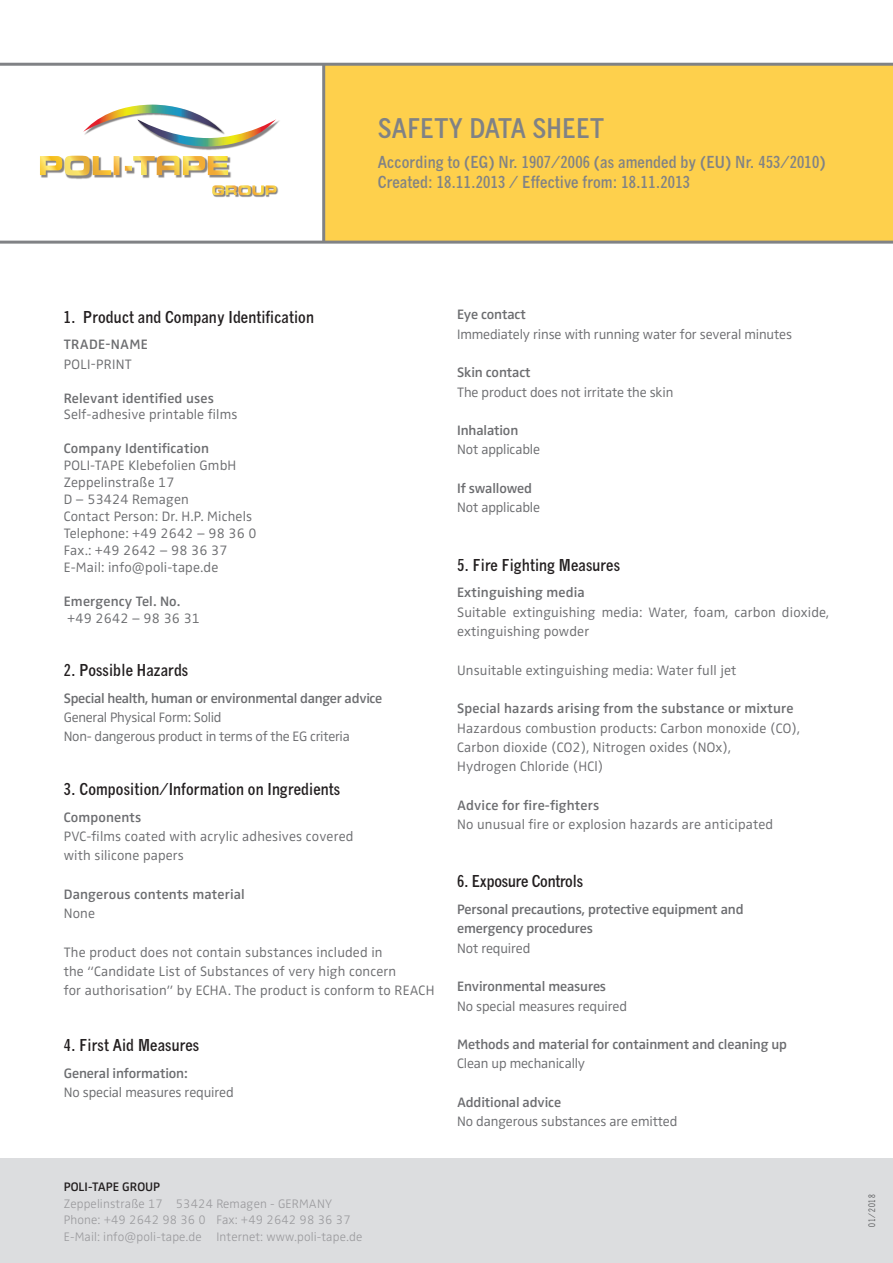
<style>
.page{position:relative;width:893px;height:1263px;background:#fff}
.page>*{position:absolute;margin:0;border:0;box-sizing:border-box;transform-origin:0 0}
.t1{font:700 condensed 27px "News Gothic MT Pro";letter-spacing:.01em;color:#808285}
.t2{font:700 condensed 16.5px/19.5px "News Gothic MT Pro";letter-spacing:.01em;color:#808285}
.t3{font:700 condensed 16.35px "News Gothic MT Pro";letter-spacing:.01em;color:#231f20}
.t4{font:700 condensed 16.35px "News Gothic MT Pro";letter-spacing:-.01em;color:#231f20}
.t5{font:300 14.1px/17px "Zwo Pro";letter-spacing:.01em;color:#6c6d70}
.t6{font:600 14.1px/19.4px "Zwo Pro";letter-spacing:-.01em;color:#6c6d70}
.t7{font:300 14.1px "Zwo Pro";letter-spacing:-.01em;color:#6c6d70}
.t8{font:600 14.1px "Zwo Pro";letter-spacing:.01em;color:#6c6d70}
.t9{font:300 14.1px/19.4px "Zwo Pro";letter-spacing:-.02em;color:#6c6d70}
.t10{font:600 14.1px "Zwo Pro";letter-spacing:.02em;color:#6c6d70}
.t11{font:300 12.75px/16.5px "Zwo Pro";letter-spacing:.01em;color:#9b9b9e}
.t12{font:600 12.75px "Zwo Pro";color:#231f20}
.t13{font:condensed 9px "News Gothic MT Pro";letter-spacing:.1em;color:#57585a}
</style>
<div class="page">
<div style="left:323px;top:64px;width:570px;height:177px;background:#fed04c"></div>
<hr style="left:0;top:241px;width:893px;height:3px;background:#808285">
<hr style="left:0;top:63px;width:893px;height:3px;background:#808285">
<hr style="left:322px;top:64px;width:3px;height:179px;background:#808285">
<svg style="left:212px;top:185px;width:67px;height:12px"></svg>
<img style="left:41px;top:156px;width:81px;height:23px">
<svg style="left:40px;top:156px;width:79px;height:20px"></svg>
<img style="left:142px;top:157px;width:89px;height:21px">
<svg style="left:125px;top:156px;width:103px;height:19px"></svg>
<img style="left:184px;top:120px;width:96px;height:30px">
<svg style="left:83px;top:105px;width:193px;height:42px"></svg>
<div style="left:0;top:1158px;width:893px;height:105px;background:#dcdddf"></div>
<h1 class="t1" style="left:378px;top:112px;width:228px">SAFETY DATA SHEET</h1>
<p class="t2" style="left:378px;top:152px;width:449px">According to (EG) Nr. 1907/2006 (as amended by (EU) Nr. 453/2010)<br>Created: 18.11.2013 / Effective from: 18.11.2013</p>
<p class="t3" style="left:64px;top:307px;width:252px">1. Product and Company Identification</p>
<p class="t10" style="left:64px;top:336px;width:86px">TRADE-NAME</p>
<p class="t5" style="left:64px;top:356px;width:69px">POLI-PRINT</p>
<p class="t8" style="left:64px;top:390px;width:152px">Relevant identified uses</p>
<p class="t5" style="left:64px;top:407px;width:175px">Self-adhesive printable films</p>
<p class="t8" style="left:64px;top:440px;width:147px">Company Identification</p>
<p class="t5" style="left:64px;top:457px;width:194px">POLI-TAPE Klebefolien GmbH<br>Zeppelinstraße 17<br>D – 53424 Remagen<br>Contact Person: Dr. H.P. Michels<br>Telephone: +49 2642 – 98 36 0<br>Fax.: +49 2642 – 98 36 37<br>E-Mail: info@poli-tape.de</p>
<p class="t8" style="left:64px;top:593px;width:118px">Emergency Tel. No.</p>
<p class="t5" style="left:67px;top:610px;width:134px">+49 2642 – 98 36 31</p>
<p class="t3" style="left:64px;top:660px;width:126px">2. Possible Hazards</p>
<p class="t6" style="left:64px;top:689px;width:320px">Special health, human or environmental danger advice</p>
<p class="t9" style="left:64px;top:708px;width:288px">General Physical Form: Solid<br>Non- dangerous product in terms of the EG criteria</p>
<p class="t3" style="left:64px;top:779px;width:278px">3. Composition/Information on Ingredients</p>
<p class="t8" style="left:64px;top:809px;width:79px">Components</p>
<p class="t5" style="left:64px;top:827px;width:291px;line-height:19.4px">PVC-films coated with acrylic adhesives covered with silicone papers</p>
<p class="t8" style="left:64px;top:886px;width:183px">Dangerous contents material</p>
<p class="t5" style="left:64px;top:905px;width:33px">None</p>
<p class="t5" style="left:64px;top:943px;width:372px;line-height:19.4px">The product does not contain substances included in<br>the “Candidate List of Substances of very high concern<br>for authorisation” by ECHA. The product is conform to REACH</p>
<p class="t3" style="left:64px;top:1035px;width:137px">4. First Aid Measures</p>
<p class="t6" style="left:64px;top:1064px;width:125px">General information:</p>
<p class="t7" style="left:64px;top:1084px;width:171px">No special measures required</p>
<p class="t6" style="left:457px;top:305px;width:70px">Eye contact</p>
<p class="t7" style="left:457px;top:326px;width:336px">Immediately rinse with running water for several minutes</p>
<p class="t6" style="left:457px;top:363px;width:75px">Skin contact</p>
<p class="t7" style="left:457px;top:384px;width:218px">The product does not irritate the skin</p>
<p class="t6" style="left:457px;top:421px;width:63px">Inhalation</p>
<p class="t7" style="left:457px;top:442px;width:84px">Not applicable</p>
<p class="t6" style="left:457px;top:479px;width:76px">If swallowed</p>
<p class="t7" style="left:457px;top:499px;width:84px">Not applicable</p>
<p class="t3" style="left:457px;top:555px;width:164px">5. Fire Fighting Measures</p>
<p class="t8" style="left:457px;top:584px;width:129px">Extinguishing media</p>
<p class="t5" style="left:457px;top:603px;width:374px;line-height:19.4px">Suitable extinguishing media: Water, foam, carbon dioxide, extinguishing powder</p>
<p class="t5" style="left:457px;top:662px;width:281px">Unsuitable extinguishing media: Water full jet</p>
<p class="t8" style="left:457px;top:700px;width:338px">Special hazards arising from the substance or mixture</p>
<p class="t5" style="left:457px;top:718px;width:344px;line-height:19.4px">Hazardous combustion products: Carbon monoxide (CO),<br>Carbon dioxide (CO2), Nitrogen oxides (NOx),<br>Hydrogen Chloride (HCl)</p>
<p class="t8" style="left:457px;top:797px;width:144px">Advice for fire-fighters</p>
<p class="t5" style="left:457px;top:816px;width:318px">No unusual fire or explosion hazards are anticipated</p>
<p class="t4" style="left:457px;top:871px;width:127px">6. Exposure Controls</p>
<p class="t6" style="left:457px;top:900px;width:288px">Personal precautions, protective equipment and emergency procedures</p>
<p class="t7" style="left:457px;top:940px;width:75px">Not required</p>
<p class="t6" style="left:457px;top:977px;width:151px">Environmental measures</p>
<p class="t7" style="left:457px;top:998px;width:171px">No special measures required</p>
<p class="t6" style="left:457px;top:1035px;width:331px">Methods and material for containment and cleaning up</p>
<p class="t7" style="left:457px;top:1056px;width:130px">Clean up mechanically</p>
<p class="t6" style="left:457px;top:1093px;width:105px">Additional advice</p>
<p class="t7" style="left:457px;top:1113px;width:222px">No dangerous substances are emitted</p>
<p class="t12" style="left:64px;top:1180px;width:98px">POLI-TAPE GROUP</p>
<p class="t11" style="left:64px;top:1196px;width:300px">Zeppelinstraße 17 53424 Remagen - GERMANY<br>Phone: +49 2642 98 36 0 Fax: +49 2642 98 36 37<br>E-Mail: info@poli-tape.de Internet: www.poli-tape.de</p>
<p class="t13" style="left:867px;top:1227px;width:34px;rotate:-90deg">01/2018</p>
</div>
